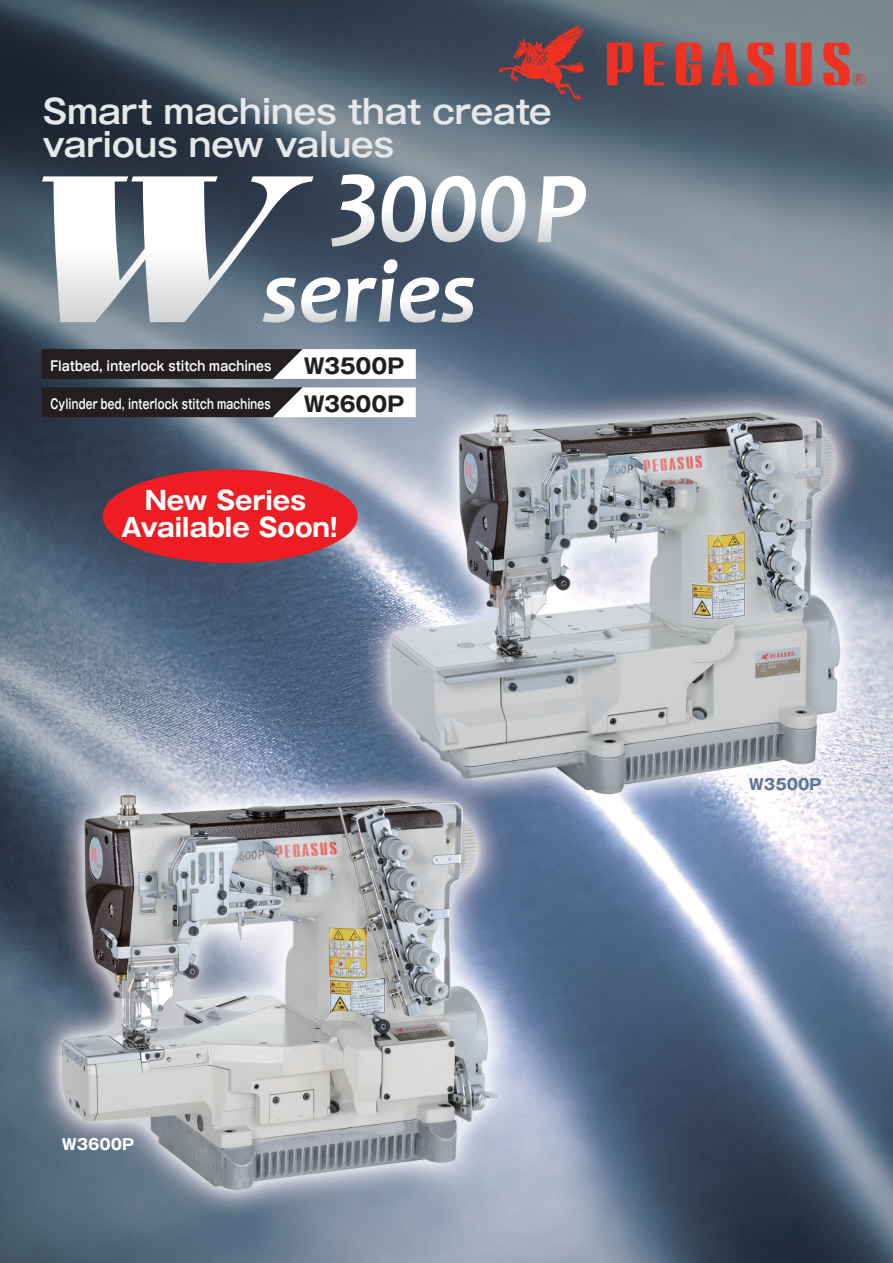
<style>
.page{position:relative;width:893px;height:1263px;background:#fff}
.page>*{position:absolute;margin:0;border:0;box-sizing:border-box;transform-origin:0 0}
.t1{font:700 33px/33px "Gothic MB101 Pro De";letter-spacing:-.01em;color:#e6e7e9}
.t2{font:700 25.5px/27px "Gothic MB101 Pro";letter-spacing:-.005em;color:#fff;text-align:center}
.t3{font:700 21px "Gothic MB101 Pro";letter-spacing:-.01em;color:#231f20}
.t4{font:700 15px "Gothic MB101 Pro";color:#5c7593}
.t5{font:700 15px "Gothic MB101 Pro";color:#fff}
.t6{font:700 13.5px "Gothic MB101 Pro De";letter-spacing:.01em;color:#fff;scale:.73 1}
.t7{font:700 13.5px "Gothic MB101 Pro De";letter-spacing:.01em;color:#fff;scale:.85 1}
</style>
<div class="page">
<img style="left:0;top:0;width:893px;height:1263px">
<svg style="left:498px;top:25px;width:86px;height:75px;background:#754147"></svg>
<svg style="left:607px;top:43px;width:26px;height:42px"></svg>
<svg style="left:644px;top:43px;width:20px;height:42px"></svg>
<svg style="left:676px;top:43px;width:25px;height:42px"></svg>
<svg style="left:785px;top:43px;width:27px;height:42px"></svg>
<svg style="left:711px;top:43px;width:28px;height:42px"></svg>
<svg style="left:747px;top:43px;width:27px;height:42px"></svg>
<svg style="left:823px;top:43px;width:42px;height:42px;background:#b25f5b"></svg>
<svg style="left:42px;top:349px;width:374px;height:30px"></svg>
<svg style="left:42px;top:387px;width:374px;height:30px"></svg>
<div style="left:103px;top:469px;width:255px;height:94px;background:#ee1d23;border-radius:50%"></div>
<svg style="left:537px;top:176px;width:49px;height:66px"></svg>
<svg style="left:42px;top:174px;width:483px;height:149px"></svg>
<p class="t1" style="left:42px;top:91px;width:511px">Smart machines that create various new values</p>
<p class="t7" style="left:50px;top:354px;width:261px">Flatbed, interlock stitch machines</p>
<p class="t3" style="left:304px;top:348px;width:102px">W3500P</p>
<p class="t6" style="left:50px;top:392px;width:303px">Cylinder bed, interlock stitch machines</p>
<p class="t3" style="left:304px;top:386px;width:102px">W3600P</p>
<p class="t2" style="left:121px;top:484px;width:218px">New Series<br>Available Soon!</p>
<p class="t5" style="left:62px;top:1131px;width:74px">W3600P</p>
<p class="t4" style="left:749px;top:772px;width:74px">W3500P</p>
</div>
